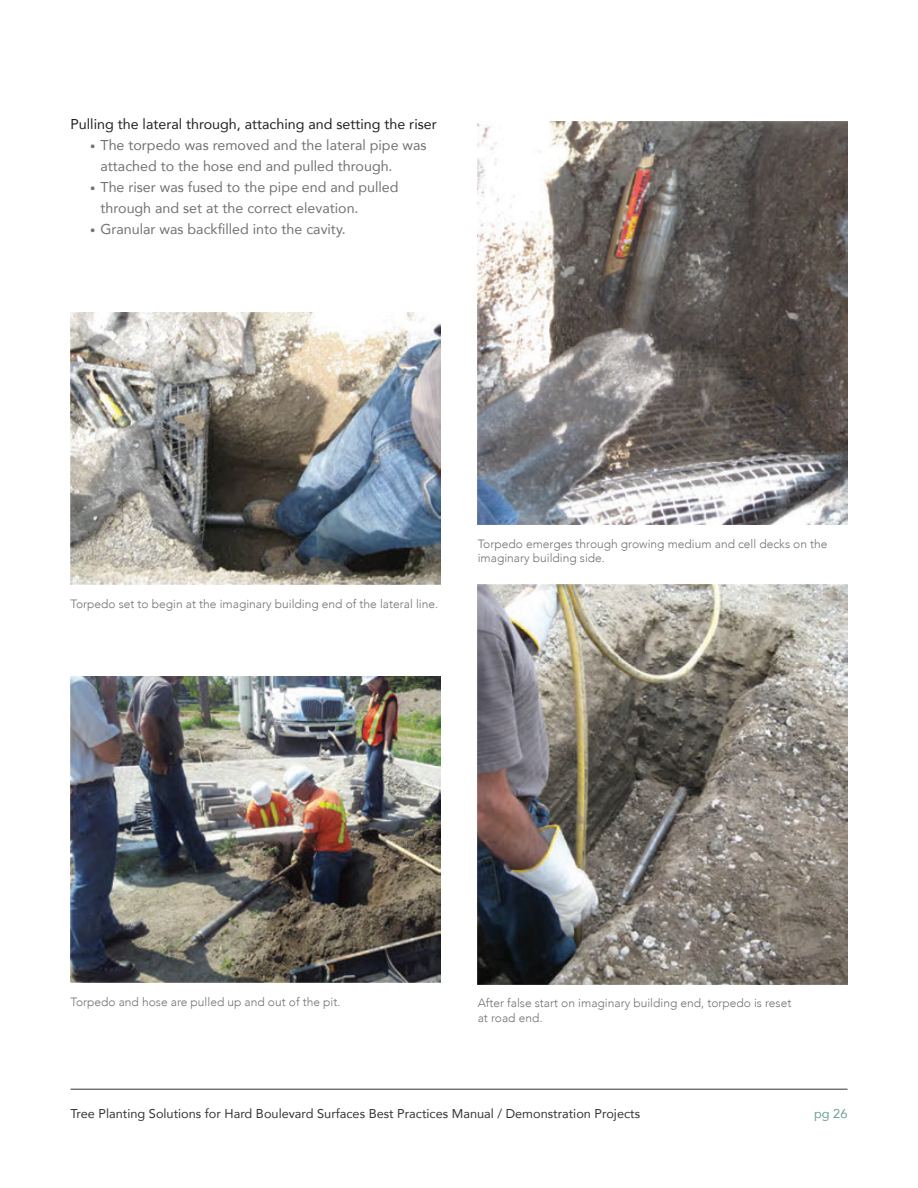
<style>
.page{position:relative;width:918px;height:1188px;background:#fff}
.page>*{position:absolute;margin:0;border:0;box-sizing:border-box;transform-origin:0 0}
.t1{font:14.25px/21px "Avenir";color:#717275}
.body_no_space{font:14.25px "Avenir";color:#231f20}
.t2{font:12.75px "Avenir";color:#363536}
.t3{font:12.75px "Avenir";color:#6ca18e}
.captions{font:300 12px/14.4px "Avenir";color:#717275}
.s1{font-weight:300;font-size:10.5px}
</style>
<div class="page">
<hr style="left:70px;top:1089px;width:778px;height:1px;background:#363536">
<img style="left:70px;top:312px;width:370px;height:273px">
<img style="left:70px;top:676px;width:370px;height:307px">
<img style="left:478px;top:122px;width:370px;height:403px">
<img style="left:478px;top:584px;width:370px;height:400px">
<p class="body_no_space" style="left:70px;top:113px;width:368px">Pulling the lateral through, attaching and setting the riser</p>
<p class="t1" style="left:100px;top:134px;width:328px;text-indent:-10px"><span class="s1">•</span> The torpedo was removed and the lateral pipe was attached to the hose end and pulled through.</p>
<p class="t1" style="left:100px;top:176px;width:300px;text-indent:-10px"><span class="s1">•</span> The riser was fused to the pipe end and pulled through and set at the correct elevation.</p>
<p class="t1" style="left:90px;top:218px;width:257px"><span class="s1">•</span> Granular was backfilled into the cavity.</p>
<p class="captions" style="left:70px;top:597px;width:369px">Torpedo set to begin at the imaginary building end of the lateral line.</p>
<p class="captions" style="left:478px;top:537px;width:351px">Torpedo emerges through growing medium and cell decks on the imaginary building side.</p>
<p class="captions" style="left:70px;top:995px;width:272px">Torpedo and hose are pulled up and out of the pit.</p>
<p class="captions" style="left:478px;top:996px;width:315px">After false start on imaginary building end, torpedo is reset at road end.</p>
<p class="t2" style="left:70px;top:1103px;width:571px">Tree Planting Solutions for Hard Boulevard Surfaces Best Practices Manual / Demonstration Projects</p>
<p class="t3" style="left:814px;top:1103px;width:35px">pg 26</p>
</div>
